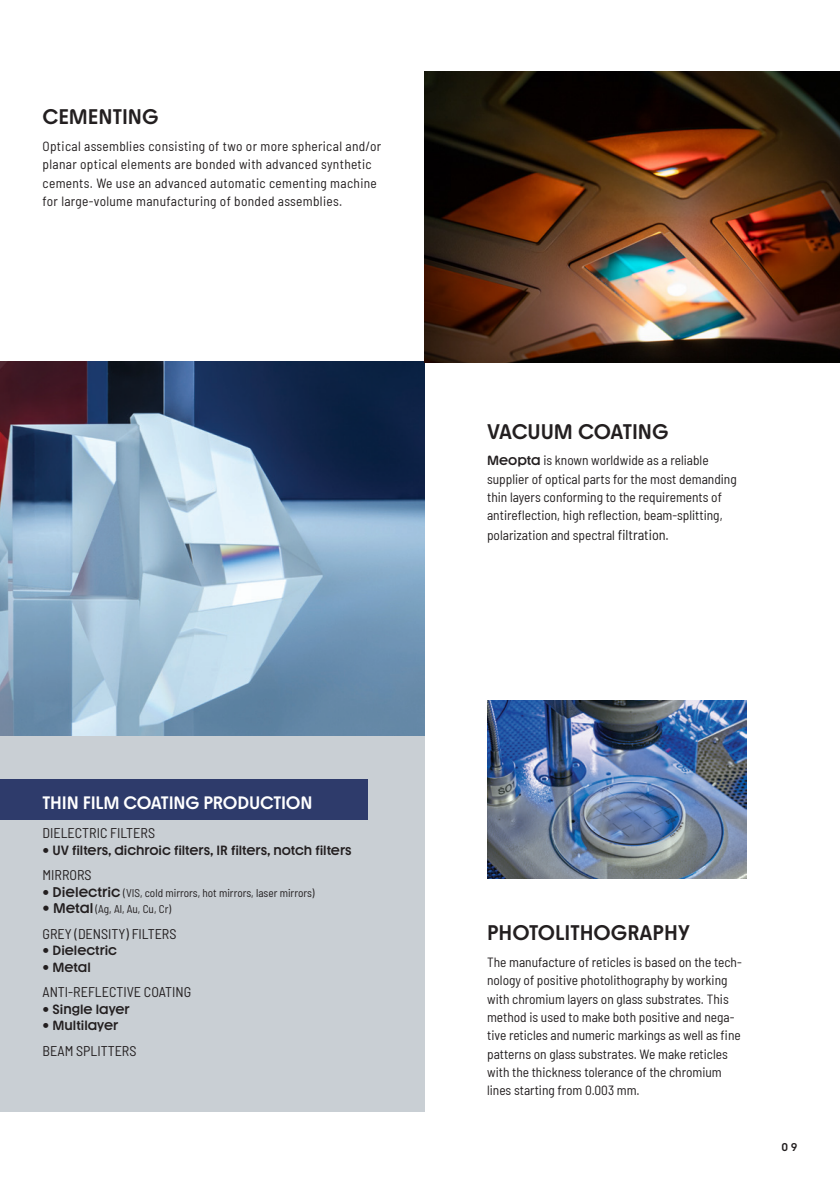
<style>
.page{position:relative;width:840px;height:1188px;background:#fff}
.page>*{position:absolute;margin:0;border:0;box-sizing:border-box;transform-origin:0 0}
.t1{font:500 21.15px "Youth";color:#231f20}
.t2{font:500 18px "Youth";letter-spacing:-.01em;color:#fff}
.t3{font:semi-condensed 14.1px "Barlow";color:#231f20}
.t4{font:semi-condensed 13.35px/18.3px "Barlow";color:#231f20}
.t5{font:semi-condensed 13.35px/18.3px "Barlow";letter-spacing:.025em;color:#231f20}
.t6{font:500 13.35px "Youth";color:#231f20}
.t7{font:semi-condensed 11.25px "Barlow";color:#231f20}
.t8{font:500 11.25px "Youth";color:#231f20}
.s1{font-family:"Youth";font-weight:500;font-stretch:normal;font-size:13.35px}
.s2{font-family:"Youth";font-weight:500;font-stretch:normal;font-size:14.1px}
.s3{font-family:"Youth";font-weight:500;font-stretch:normal}
.s4{font-size:14.25px}
</style>
<div class="page">
<div style="left:0;top:736px;width:424px;height:375px;background:#c9cfd4"></div>
<img style="left:0;top:362px;width:424px;height:374px">
<img style="left:424px;top:72px;width:416px;height:290px">
<img style="left:487px;top:700px;width:259px;height:178px">
<div style="left:0;top:779px;width:367px;height:41px;background:#2e3b6b"></div>
<h1 class="t1" style="left:43px;top:103px;width:118px">CEMENTING</h1>
<p class="t5" style="left:43px;top:136px;width:340px">Optical assemblies consisting of two or more spherical and/or planar optical elements are bonded with advanced synthetic cements. We use an advanced automatic cementing machine for large-volume manufacturing of bonded assemblies.</p>
<h2 class="t2" style="left:43px;top:791px;width:271px">THIN FILM COATING PRODUCTION</h2>
<p class="t3" style="left:43px;top:823px;width:114px">DIELECTRIC FILTERS</p>
<p class="t6" style="left:43px;top:842px;width:310px">• UV filters, dichroic filters, IR filters, notch filters</p>
<p class="t3" style="left:43px;top:865px;width:51px">MIRRORS</p>
<p class="t7" style="left:43px;top:884px;width:274px"><span class="s1">•</span> <span class="s2">Dielectric</span> (VIS, cold mirrors, hot mirrors, laser mirrors)</p>
<p class="t7" style="left:43px;top:901px;width:130px"><span class="s2">• Metal</span> (Ag, Al, Au, Cu, Cr)</p>
<p class="t3" style="left:43px;top:923px;width:135px">GREY (DENSITY) FILTERS</p>
<p class="t6" style="left:43px;top:942px;width:76px">• Dielectric</p>
<p class="t6" style="left:43px;top:959px;width:50px">• Metal</p>
<p class="t3" style="left:43px;top:982px;width:150px">ANTI-REFLECTIVE COATING</p>
<p class="t6" style="left:43px;top:1001px;width:89px">• Single layer</p>
<p class="t6" style="left:43px;top:1017px;width:77px">• Multilayer</p>
<p class="t3" style="left:43px;top:1040px;width:95px">BEAM SPLITTERS</p>
<h1 class="t1" style="left:487px;top:418px;width:183px">VACUUM COATING</h1>
<p class="t4" style="left:487px;top:450px;width:251px"><span class="s3">Meopta</span> is known worldwide as a reliable supplier of optical parts for the most demanding thin layers conforming to the requirements of antireflection, high reflection, beam-splitting, polarization and spectral <span class="s4">filtration.</span></p>
<h1 class="t1" style="left:487px;top:919px;width:204px">PHOTOLITHOGRAPHY</h1>
<p class="t4" style="left:487px;top:952px;width:256px">The manufacture of reticles is based on the tech&shy;nology of positive photolithography by working with chromium layers on glass substrates. This method is used to make both positive and nega&shy;tive reticles and numeric markings as well as fine patterns on glass substrates. We make reticles with the thickness tolerance of the chromium lines starting from 0.003 mm.</p>
<p class="t8" style="left:781px;top:1140px;width:17px">0 9</p>
</div>
